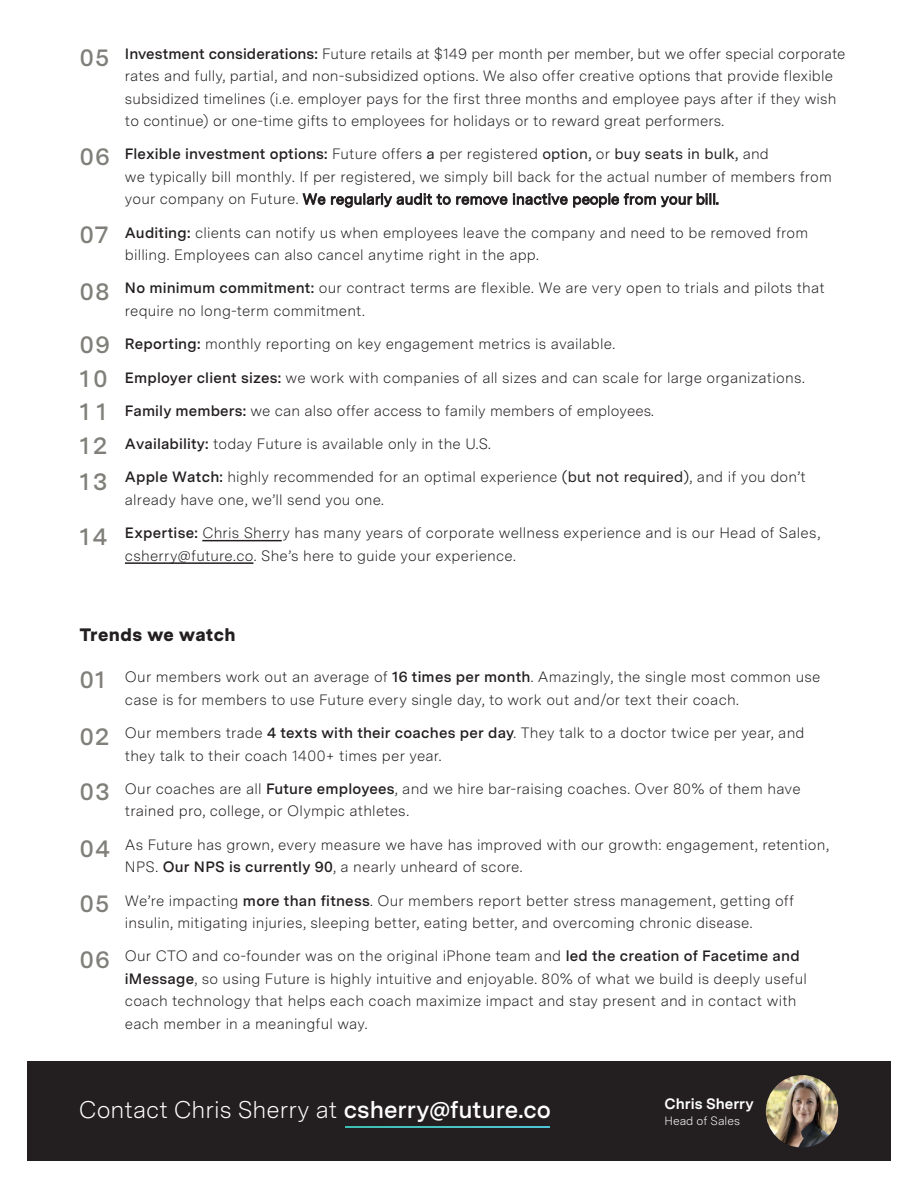
<style>
.page{position:relative;width:918px;height:1188px;background:#fff}
.page>*{position:absolute;margin:0;border:0;box-sizing:border-box;transform-origin:0 0}
.t1{font:300 24px "Messina Sans";color:#fff}
.t2{font:600 24px "Messina Sans";letter-spacing:.065em;color:#807f7a}
.t3{font:900 18px "Messina Sans";letter-spacing:.02em;color:#231f20}
.t4{font:300 15px/22.5px "Messina Sans";letter-spacing:.01em;color:#231f20}
.t5{font:700 15px "Messina Sans";color:#fff}
.t6{font:300 12px "Messina Sans";color:#fff}
.s1{font-weight:600}
.s2{font-weight:400;color:#221e1f}
.s3{color:#221e1f}
.s4{font-weight:400}
</style>
<div class="page">
<div style="left:27px;top:1062px;width:864px;height:99px;background:#231f20"></div>
<svg style="left:345px;top:1126px;width:205px;height:1px"></svg>
<img style="left:766px;top:1075px;width:72px;height:73px;border-radius:36px">
<hr style="left:202px;top:540px;width:80px;height:1px;background:#231f20">
<hr style="left:125px;top:562px;width:128px;height:2px;background:#231f20">
<p class="t2" style="left:80px;top:40px;width:31px">05</p>
<p class="t2" style="left:80px;top:139px;width:31px">06</p>
<p class="t2" style="left:80px;top:217px;width:30px">07</p>
<p class="t2" style="left:80px;top:274px;width:31px">08</p>
<p class="t2" style="left:80px;top:327px;width:31px">09</p>
<p class="t2" style="left:80px;top:361px;width:29px">10</p>
<p class="t2" style="left:80px;top:394px;width:28px">1 1</p>
<p class="t2" style="left:80px;top:428px;width:29px">12</p>
<p class="t2" style="left:80px;top:464px;width:29px">13</p>
<p class="t2" style="left:80px;top:519px;width:29px">14</p>
<p class="t4" style="left:125px;top:42px;width:722px"><span class="s1">Investment considerations:</span> Future retails at $149 per month per member, but we offer special corporate rates and fully, partial, and non-subsidized options. We also offer creative options that provide flexible subsidized timelines (i.e. employer pays for the first three months and employee pays after if they wish to continue) or one-time gifts to employees for holidays or to reward great performers.</p>
<p class="t4" style="left:125px;top:142px;width:708px"><span class="s1">Flexible investment options:</span> Future offers <span class="s2">a</span> <span class="s3">per registered</span> <span class="s2">option,</span> <span class="s3">or</span> <span class="s2">buy seats in bulk,</span> <span class="s3">and<br></span>we typically bill monthly. If per registered, we simply bill back for the actual number of members from your company on Future. <span class="s4">We regularly audit to remove inactive people from your bill.</span></p>
<p class="t4" style="left:125px;top:221px;width:685px"><span class="s1">Auditing:</span> clients can notify us when employees leave the company and need to be removed from billing. Employees can also cancel anytime right in the app.</p>
<p class="t4" style="left:125px;top:277px;width:702px"><span class="s1">No minimum commitment:</span> our contract terms are flexible. We are very open to trials and pilots that require no long-term commitment.</p>
<p class="t4" style="left:125px;top:332px;width:492px"><span class="s1">Reporting:</span> monthly reporting on key engagement metrics is available.</p>
<p class="t4" style="left:125px;top:366px;width:681px"><span class="s1">Employer client sizes:</span> we work with companies of all sizes and can scale for large organizations.</p>
<p class="t4" style="left:125px;top:399px;width:531px"><span class="s1">Family members:</span> we can also offer access to family members of employees.</p>
<p class="t4" style="left:125px;top:432px;width:368px"><span class="s1">Availability:</span> today Future is available only in the U.S.</p>
<p class="t4" style="left:125px;top:465px;width:682px"><span class="s1">Apple Watch:</span> highly recommended for an optimal experience <span class="s4">(but not required)</span>, and if you don’t already have one, we’ll send you one.</p>
<p class="t4" style="left:125px;top:521px;width:697px"><span class="s1">Expertise:</span> Chris Sherry has many years of corporate wellness experience and is our Head of Sales, csherry@future.co. She’s here to guide your experience.</p>
<p class="t3" style="left:80px;top:621px;width:157px">Trends we watch</p>
<p class="t4" style="left:125px;top:665px;width:697px">Our members work out an average of <span class="s1">16 times per month</span>. Amazingly, the single most common use case is for members to use Future every single day, to work out and/or text their coach.</p>
<p class="t4" style="left:125px;top:721px;width:681px">Our members trade <span class="s1">4 texts with their coaches per day</span>. They talk to a doctor twice per year, and they talk to their coach 1400+ times per year.</p>
<p class="t4" style="left:125px;top:777px;width:677px">Our coaches are all <span class="s1">Future employees</span>, and we hire bar-raising coaches. Over 80% of them have trained pro, college, or Olympic athletes.</p>
<p class="t4" style="left:125px;top:833px;width:705px">As Future has grown, every measure we have has improved with our growth: engagement, retention,<br>NPS. <span class="s1">Our NPS is currently 90</span>, a nearly unheard of score.</p>
<p class="t4" style="left:125px;top:889px;width:671px">We’re impacting <span class="s1">more than fitness</span>. Our members report better stress management, getting off insulin, mitigating injuries, sleeping better, eating better, and overcoming chronic disease.</p>
<p class="t4" style="left:125px;top:944px;width:684px">Our CTO and co-founder was on the original iPhone team and <span class="s1">led the creation of Facetime and iMessage</span>, so using Future is highly intuitive and enjoyable. 80% of what we build is deeply useful coach technology that helps each coach maximize impact and stay present and in contact with each member in a meaningful way.</p>
<p class="t2" style="left:80px;top:662px;width:27px">01</p>
<p class="t2" style="left:80px;top:719px;width:31px">02</p>
<p class="t2" style="left:80px;top:774px;width:31px">03</p>
<p class="t2" style="left:80px;top:831px;width:31px">04</p>
<p class="t2" style="left:80px;top:886px;width:31px">05</p>
<p class="t2" style="left:80px;top:942px;width:31px">06</p>
<p class="t1" style="left:79px;top:1093px;width:474px">Contact Chris Sherry at <span class="s1">csherry@future.co</span></p>
<p class="t5" style="left:665px;top:1092px;width:91px">Chris Sherry</p>
<p class="t6" style="left:665px;top:1112px;width:77px">Head of Sales</p>
</div>
